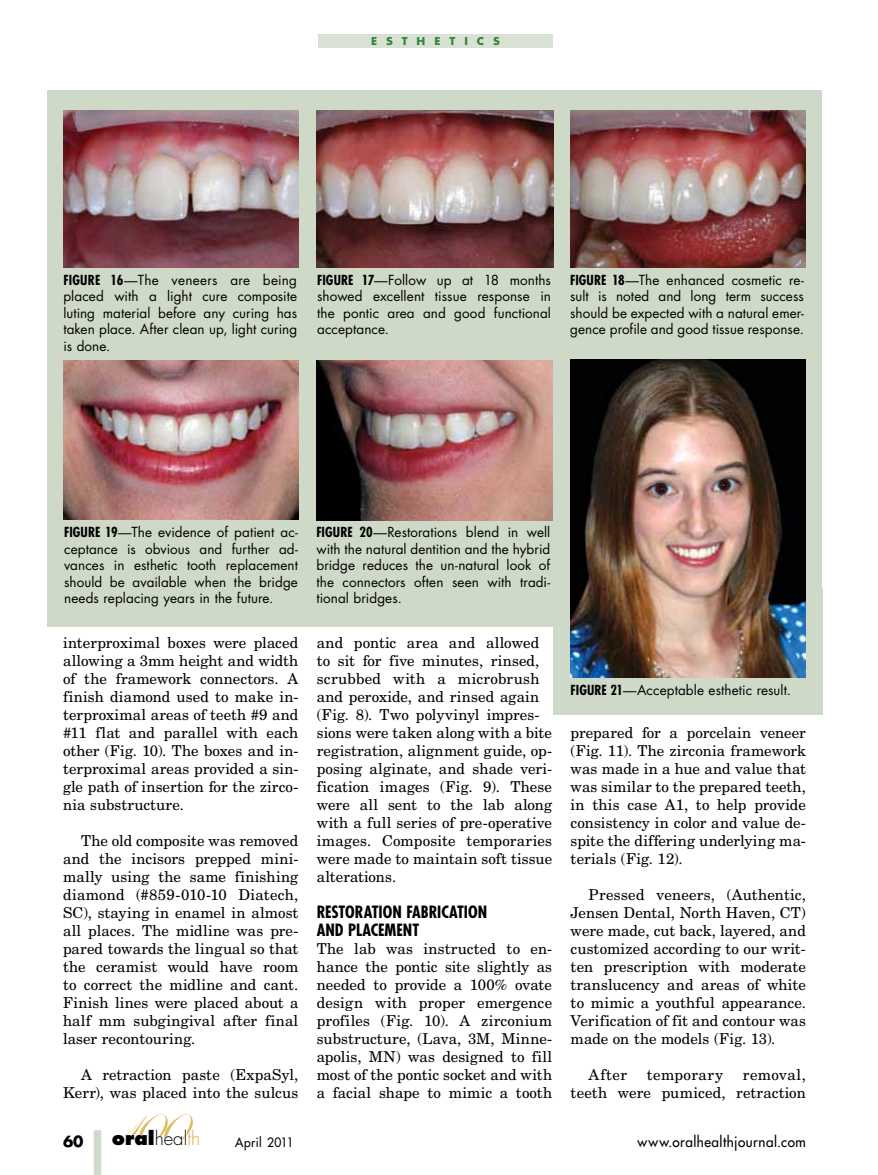
<style>
.page{position:relative;width:878px;height:1175px;background:#fff}
.page>*{position:absolute;margin:0;border:0;box-sizing:border-box;transform-origin:0 0}
.t1{font:700 90px "Futura";color:#cfd9c8;scale:.54 1}
.t2{font:800 18.6px "Futura";color:#000}
.t3{font:700 condensed 16.5px/18px "Futura";letter-spacing:-.005em;color:#000}
.t4{font:15px/18px "New Century Schlbk";letter-spacing:.005em;color:#000;text-align:justify}
.t5{font:15px "New Century Schlbk";letter-spacing:.03em;color:#000}
.t6{font:700 15px "Futura";color:#000}
.t7{font:500 14.1px "Futura";letter-spacing:.04em;color:#000;scale:.95 1}
.t8{font:13.5px/16.5px "Futura";letter-spacing:.005em;color:#000;text-align:justify}
.t9{font:500 12.6px "Futura";letter-spacing:.03em;color:#000;scale:.95 1}
.t10{font:700 10.5px "Futura";letter-spacing:.81em;color:#35843f;scale:1.05 1}
.s1{font-weight:700;font-stretch:condensed}
.s2{font-weight:300}
.s3{font-weight:300;color:#dbad3d}
</style>
<div class="page">
<svg style="left:125px;top:1114px;width:68px;height:26px"></svg>
<div style="left:318px;top:34px;width:234px;height:13px;background:#d9e1d4"></div>
<div style="left:48px;top:90px;width:774px;height:536px;background:#cfd9c8"></div>
<img style="left:316px;top:110px;width:237px;height:158px">
<img style="left:63px;top:110px;width:235px;height:158px">
<img style="left:570px;top:110px;width:236px;height:158px">
<img style="left:317px;top:360px;width:235px;height:160px">
<img style="left:63px;top:361px;width:235px;height:159px">
<div style="left:553px;top:589px;width:269px;height:126px;background:#cfd9c8"></div>
<img style="left:570px;top:359px;width:235px;height:319px">
<p class="t10" style="left:371px;top:34px;width:124px">ESTHETICS</p>
<p class="t8" style="left:63px;top:271px;width:235px"><span class="s1">FIGURE 16</span>—The veneers are being placed with a light cure composite luting material before any curing has taken place. After clean up, light curing is done.</p>
<p class="t8" style="left:570px;top:271px;width:235px"><span class="s1">FIGURE 18</span>—The enhanced cosmetic re&shy;sult is noted and long term success should be expected with a natural emer&shy;gence profile and good tissue response.</p>
<p class="t8" style="left:317px;top:271px;width:235px"><span class="s1">FIGURE 17</span>—Follow up at 18 months showed excellent tissue response in the pontic area and good functional acceptance.</p>
<p class="t8" style="left:64px;top:524px;width:235px"><span class="s1">FIGURE 19</span>—The evidence of patient ac&shy;ceptance is obvious and further ad&shy;vances in esthetic tooth replacement should be available when the bridge needs replacing years in the future.</p>
<p class="t4" style="left:63px;top:634px;width:237px">interproximal boxes were placed allowing a 3mm height and width of the framework connectors. A finish diamond used to make in&shy;terproximal areas of teeth #9 and #11 flat and parallel with each other (Fig. 10). The boxes and in&shy;terproximal areas provided a sin&shy;gle path of insertion for the zirco&shy;nia substructure.</p>
<p class="t4" style="left:63px;top:832px;width:237px;text-indent:18px">The old composite was removed and the incisors prepped mini&shy;mally using the same finishing diamond (#859-010-10 Diatech, SC), staying in enamel in almost all places. The midline was pre&shy;pared towards the lingual so that the ceramist would have room to correct the midline and cant.<br>Finish lines were placed about a half mm subgingival after final laser recontouring.</p>
<p class="t4" style="left:63px;top:1066px;width:237px;text-align:right">A retraction paste (ExpaSyl,<br>Kerr), was placed into the sulcus</p>
<p class="t8" style="left:316px;top:524px;width:235px"><span class="s1">FIGURE 20</span>—Restorations blend in well with the natural dentition and the hybrid bridge reduces the un-natural look of the connectors often seen with tradi&shy;tional bridges.</p>
<p class="t4" style="left:317px;top:634px;width:237px;text-align:left">and pontic area and allowed to sit for five minutes, rinsed, scrubbed with a microbrush and peroxide, and rinsed again (Fig. 8). Two polyvinyl impres&shy;sions were taken along with a bite registration, alignment guide, op&shy;posing alginate, and shade veri&shy;fication images (Fig. 9). These were all sent to the lab along with a full series of pre-operative images. Composite temporaries were made to maintain soft tissue alterations.</p>
<p class="t3" style="left:317px;top:903px;width:172px">RESTORATION FABRICATION<br>AND PLACEMENT</p>
<p class="t4" style="left:317px;top:940px;width:237px">The lab was instructed to en&shy;hance the pontic site slightly as needed to provide a 100% ovate design with proper emergence profiles (Fig. 10). A zirconium substructure, (Lava, 3M, Minne&shy;apolis, MN) was designed to fill most of the pontic socket and with a facial shape to mimic a tooth</p>
<p class="t8" style="left:570px;top:681px;width:222px"><span class="s1">FIGURE 21</span>—Acceptable esthetic result.</p>
<p class="t4" style="left:570px;top:724px;width:237px">prepared for a porcelain veneer (Fig. 11). The zirconia framework was made in a hue and value that was similar to the prepared teeth, in this case A1, to help provide consistency in color and value de&shy;spite the differing underlying ma&shy;terials (Fig. 12).</p>
<p class="t4" style="left:570px;top:886px;width:237px;text-indent:18px">Pressed veneers, (Authentic, Jensen Dental, North Haven, CT) were made, cut back, layered, and customized according to our writ&shy;ten prescription with moderate translucency and areas of white to mimic a youthful appearance.<br>Verification of fit and contour was made on the models (Fig. 13).</p>
<p class="t4" style="left:588px;top:1066px;width:40px">After</p>
<p class="t5" style="left:646px;top:1066px;width:78px">temporary</p>
<p class="t4" style="left:570px;top:1066px;width:237px;text-align:right">removal,<br>teeth were pumiced, retraction</p>
<p class="t6" style="left:63px;top:1130px;width:22px">60</p>
<h1 class="t1" style="left:84px;top:1108px;width:54px">|</h1>
<p class="t2" style="left:112px;top:1127px;width:90px">oral<span class="s2">heal</span><span class="s3">th</span></p>
<p class="t9" style="left:235px;top:1133px;width:63px">April 2011</p>
<p class="t7" style="left:637px;top:1132px;width:179px">www.oralhealthjournal.com</p>
</div>
